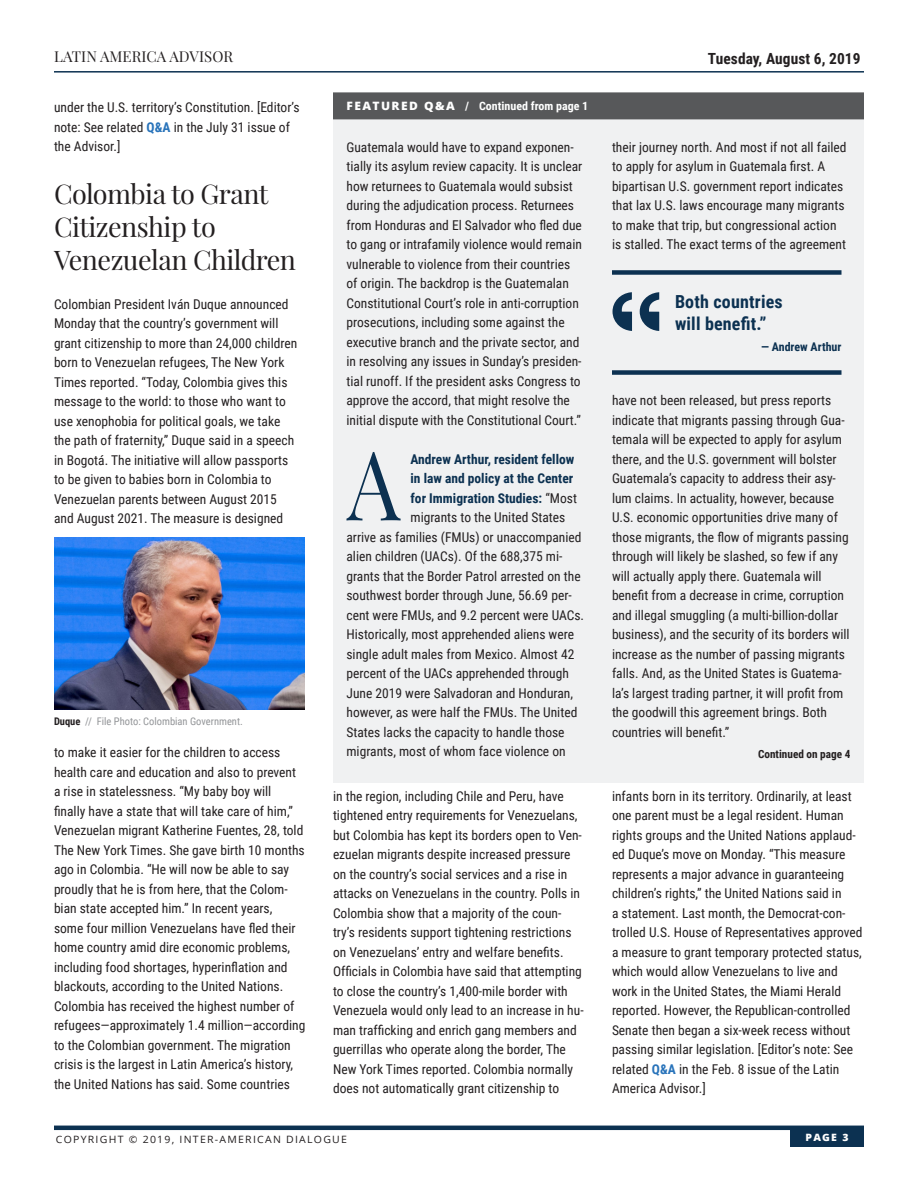
<style>
.page{position:relative;width:918px;height:1188px;background:#fff}
.page>*{position:absolute;margin:0;border:0;box-sizing:border-box;transform-origin:0 0}
.Answer_Text_-_Drop_C{font:96.15px "Playfair Display";color:#0c3151;scale:.88 1}
.Subhead_18pt{font:27px/33px "Playfair Display";letter-spacing:-.02em;color:#231f20}
.New_-_Block_Quote_Te{font:700 18px/21.6px "Roboto Condensed";letter-spacing:.01em;color:#0c3151}
.t1{font:700 15.3px "Roboto Condensed";letter-spacing:.005em;color:#231f20}
.t2{font:15px "Playfair Display";letter-spacing:.005em;color:#231f20}
.Main_Body_Text{font:13.5px/19.5px "Roboto Condensed";color:#231f20}
.Answer_Text_-_Drop_C-2{font:13.5px/19.5px "Roboto Condensed";color:#231f20}
.Subhead_18pt-2{font:13.5px/19.5px "Roboto Condensed";color:#231f20}
.Answer_Text_-_Drop_C-3{font:700 13.5px "Roboto Condensed";color:#0c3151}
.Quote_-_Name{font:700 12px "Roboto Condensed";color:#0c3151}
.Sections_With_Dark_G{font:700 11.55px "Roboto Condensed";color:#fff;scale:1.04 1}
.Continued_On_Text{font:700 11.25px "Roboto Condensed";color:#231f20}
.Photo_caption{font:10.5px "Roboto Condensed";color:#939598}
.t3{font:10.05px "Open Sans";letter-spacing:.12em;color:#231f20;scale:1.04 1}
.t4{font:800 10.05px "Open Sans";color:#fff;scale:1.04 1}
.s1{font-weight:700;color:#2873ba}
.s2{font-weight:700;color:#231f20}
.s3{font-family:"Open Sans";font-weight:800}
.s4{font-weight:400;color:#231f20}
</style>
<div class="page">
<hr style="left:54px;top:1126px;width:810px;height:4px;background:#0c3151">
<div style="left:790px;top:1129px;width:74px;height:18px;background:#0c3151"></div>
<hr style="left:54px;top:71px;width:810px;height:2px;background:#0c3151">
<div style="left:333px;top:117px;width:531px;height:666px;background:#f0f1f2"></div>
<div style="left:333px;top:92px;width:531px;height:27px;background:#57585a"></div>
<img style="left:54px;top:537px;width:250px;height:172px">
<div style="left:612px;top:270px;width:230px;height:5px;background:#0c3151"></div>
<div style="left:612px;top:370px;width:230px;height:5px;background:#0c3151"></div>
<svg style="left:612px;top:292px;width:20px;height:39px"></svg>
<svg style="left:640px;top:292px;width:19px;height:39px"></svg>
<p class="t2" style="left:54px;top:47px;width:181px">LATIN AMERICA ADVISOR</p>
<p class="Subhead_18pt-2" style="left:54px;top:97px;width:247px">under the U.S. territory’s Constitution. [Editor’s note: See related <span class="s1">Q&amp;A</span> in the July 31 issue of the Advisor.]</p>
<p class="Subhead_18pt" style="left:54px;top:177px;width:244px">Colombia to Grant<br>Citizenship to<br>Venezuelan Children</p>
<p class="Main_Body_Text" style="left:54px;top:294px;width:245px">Colombian President Iván Duque announced Monday that the country’s government will grant citizenship to more than 24,000 children born to Venezuelan refugees, The New York Times reported. “Today, Colombia gives this message to the world: to those who want to use xenophobia for political goals, we take the path of fraternity,” Duque said in a speech in Bogotá. The initiative will allow passports to be given to babies born in Colombia to Venezuelan parents between August 2015 and August 2021. The measure is designed</p>
<p class="Photo_caption" style="left:54px;top:714px;width:190px"><span class="s2">Duque</span> // File Photo: Colombian Government.</p>
<p class="Main_Body_Text" style="left:54px;top:742px;width:253px">to make it easier for the children to access health care and education and also to prevent a rise in statelessness. “My baby boy will finally have a state that will take care of him,” Venezuelan migrant Katherine Fuentes, 28, told The New York Times. She gave birth 10 months ago in Colombia. “He will now be able to say proudly that he is from here, that the Colom&shy;bian state accepted him.” In recent years,<br>some four million Venezuelans have fled their home country amid dire economic problems, including food shortages, hyperinflation and blackouts, according to the United Nations.<br>Colombia has received the highest number of refugees—approximately 1.4 million—according to the Colombian government. The migration crisis is the largest in Latin America’s history, the United Nations has said. Some countries</p>
<p class="Sections_With_Dark_G" style="left:346px;top:98px;width:234px"><span class="s3">FEATURED Q&amp;A</span> / Continued from page 1</p>
<p class="Answer_Text_-_Drop_C-2" style="left:346px;top:136px;width:237px">Guatemala would have to expand exponen&shy;tially its asylum review capacity. It is unclear how returnees to Guatemala would subsist during the adjudication process. Returnees from Honduras and El Salvador who fled due to gang or intrafamily violence would remain vulnerable to violence from their countries of origin. The backdrop is the Guatemalan Constitutional Court’s role in anti-corruption prosecutions, including some against the executive branch and the private sector, and in resolving any issues in Sunday’s presiden&shy;tial runoff. If the president asks Congress to approve the accord, that might resolve the initial dispute with the Constitutional Court.”</p>
<p class="Answer_Text_-_Drop_C" style="left:347px;top:424px;width:62px">A</p>
<p class="Answer_Text_-_Drop_C-3" style="left:411px;top:449px;width:165px">Andrew Arthur, resident fellow</p>
<p class="Answer_Text_-_Drop_C-3" style="left:411px;top:469px;width:164px">in law and policy at the Center</p>
<p class="Answer_Text_-_Drop_C-3" style="left:411px;top:488px;width:168px">for Immigration Studies: <span class="s4">“Most</span></p>
<p class="Answer_Text_-_Drop_C-2" style="left:411px;top:507px;width:156px">migrants to the United States</p>
<p class="Answer_Text_-_Drop_C-2" style="left:346px;top:526px;width:237px">arrive as families (FMUs) or unaccompanied</p>
<p class="Answer_Text_-_Drop_C-2" style="left:346px;top:546px;width:217px">alien children (UACs). Of the 688,375 mi-</p>
<p class="Answer_Text_-_Drop_C-2" style="left:346px;top:565px;width:236px">grants that the Border Patrol arrested on the</p>
<p class="Answer_Text_-_Drop_C-2" style="left:346px;top:585px;width:227px">southwest border through June, 56.69 per-</p>
<p class="Answer_Text_-_Drop_C-2" style="left:346px;top:604px;width:239px">cent were FMUs, and 9.2 percent were UACs.</p>
<p class="Answer_Text_-_Drop_C-2" style="left:346px;top:624px;width:229px">Historically, most apprehended aliens were</p>
<p class="Answer_Text_-_Drop_C-2" style="left:346px;top:643px;width:229px">single adult males from Mexico. Almost 42</p>
<p class="Answer_Text_-_Drop_C-2" style="left:346px;top:663px;width:224px">percent of the UACs apprehended through</p>
<p class="Answer_Text_-_Drop_C-2" style="left:346px;top:682px;width:228px">June 2019 were Salvadoran and Honduran,</p>
<p class="Answer_Text_-_Drop_C-2" style="left:346px;top:702px;width:232px">however, as were half the FMUs. The United</p>
<p class="Answer_Text_-_Drop_C-2" style="left:346px;top:721px;width:220px">States lacks the capacity to handle those</p>
<p class="Answer_Text_-_Drop_C-2" style="left:346px;top:741px;width:221px">migrants, most of whom face violence on</p>
<p class="t1" style="left:708px;top:47px;width:154px">Tuesday, August 6, 2019</p>
<p class="Answer_Text_-_Drop_C-2" style="left:612px;top:136px;width:236px">their journey north. And most if not all failed to apply for asylum in Guatemala first. A bipartisan U.S. government report indicates that lax U.S. laws encourage many migrants to make that trip, but congressional action is stalled. The exact terms of the agreement</p>
<p class="New_-_Block_Quote_Te" style="left:675px;top:290px;width:109px">Both countries will benefit.”</p>
<p class="Quote_-_Name" style="left:761px;top:338px;width:82px">— Andrew Arthur</p>
<p class="Answer_Text_-_Drop_C-2" style="left:612px;top:390px;width:239px">have not been released, but press reports indicate that migrants passing through Gua&shy;temala will be expected to apply for asylum there, and the U.S. government will bolster Guatemala’s capacity to address their asy&shy;lum claims. In actuality, however, because U.S. economic opportunities drive many of those migrants, the flow of migrants passing through will likely be slashed, so few if any will actually apply there. Guatemala will benefit from a decrease in crime, corruption and illegal smuggling (a multi-billion-dollar business), and the security of its borders will increase as the number of passing migrants falls. And, as the United States is Guatema&shy;la’s largest trading partner, it will profit from the goodwill this agreement brings. Both countries will benefit.”</p>
<p class="Continued_On_Text" style="left:758px;top:747px;width:94px">Continued on page 4</p>
<p class="Main_Body_Text" style="left:333px;top:786px;width:252px">in the region, including Chile and Peru, have tightened entry requirements for Venezuelans, but Colombia has kept its borders open to Ven&shy;ezuelan migrants despite increased pressure on the country’s social services and a rise in attacks on Venezuelans in the country. Polls in Colombia show that a majority of the coun&shy;try’s residents support tightening restrictions on Venezuelans’ entry and welfare benefits.<br>Officials in Colombia have said that attempting to close the country’s 1,400-mile border with Venezuela would only lead to an increase in hu&shy;man trafficking and enrich gang members and guerrillas who operate along the border, The New York Times reported. Colombia normally does not automatically grant citizenship to</p>
<p class="Main_Body_Text" style="left:612px;top:786px;width:252px">infants born in its territory. Ordinarily, at least one parent must be a legal resident. Human rights groups and the United Nations applaud&shy;ed Duque’s move on Monday. “This measure represents a major advance in guaranteeing children’s rights,” the United Nations said in<br>a statement. Last month, the Democrat-con&shy;trolled U.S. House of Representatives approved a measure to grant temporary protected status, which would allow Venezuelans to live and work in the United States, the Miami Herald reported. However, the Republican-controlled Senate then began a six-week recess without passing similar legislation. [Editor’s note: See related <span class="s1">Q&amp;A</span> in the Feb. 8 issue of the Latin America Advisor.]</p>
<p class="t3" style="left:56px;top:1132px;width:281px">COPYRIGHT © 2019, INTER-AMERICAN DIALOGUE</p>
<p class="t4" style="left:806px;top:1129px;width:43px">PAGE 3</p>
</div>
